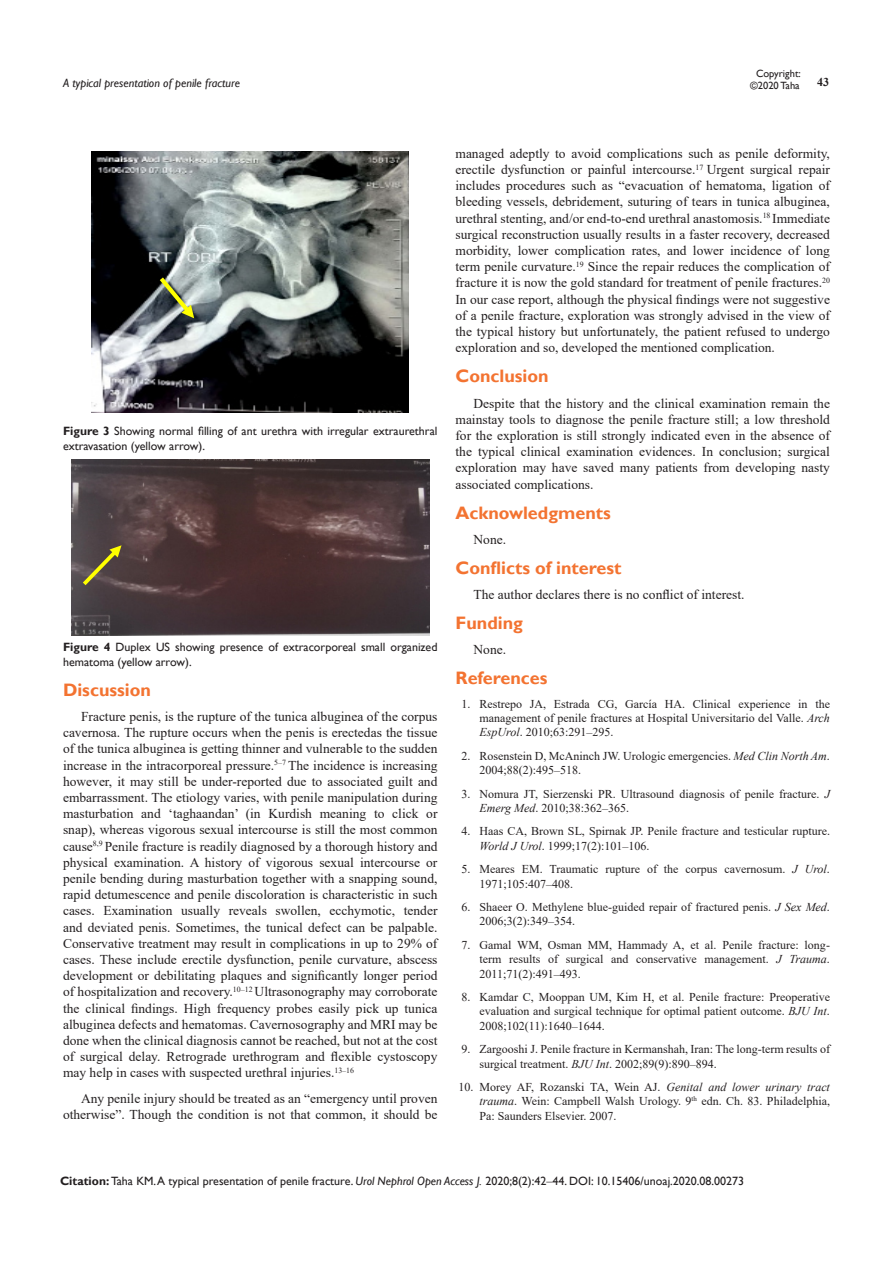
<style>
.page{position:relative;width:893px;height:1263px;background:#fff}
.page>*{position:absolute;margin:0;border:0;box-sizing:border-box;transform-origin:0 0}
.List_Paragraph{font:700 18px "Gill Sans";color:#f37331}
.t1{font:13.5px/16.2px "Times New Roman";color:#231f20;text-align:justify}
.t2{font:12px/14.4px "Times New Roman";color:#231f20}
.List_Paragraph-2{font:12px/14.4px "Gill Sans";color:#231f20}
.Citation{font:12px "Gill Sans";color:#231f20}
.t3{font:italic 12px "Gill Sans";color:#231f20}
.t4{font:700 12px "Times New Roman";color:#231f20}
.t5{font:10.5px/12.6px "Gill Sans";color:#231f20;text-align:center}
.s1{font-weight:700}
.s2{font-style:italic}
.s3{font-family:"Times New Roman"}
</style>
<div class="page">
<img style="left:92px;top:152px;width:317px;height:261px">
<svg style="left:156px;top:273px;width:38px;height:45px"></svg>
<img style="left:71px;top:460px;width:358px;height:175px">
<svg style="left:79px;top:545px;width:43px;height:44px"></svg>
<p class="t5" style="left:750px;top:67px;width:52px">Copyright: ©2020 Taha</p>
<p class="t3" style="left:63px;top:76px;width:179px">A typical presentation of penile fracture</p>
<p class="t4" style="left:817px;top:73px;width:13px">43</p>
<p class="List_Paragraph-2" style="left:63px;top:424px;width:376px"><span class="s1">Figure 3</span> Showing normal filling of ant urethra with irregular extraurethral extravasation (yellow arrow).</p>
<p class="List_Paragraph-2" style="left:63px;top:640px;width:376px"><span class="s1">Figure 4</span> Duplex US showing presence of extracorporeal small organized hematoma (yellow arrow).</p>
<p class="List_Paragraph" style="left:63px;top:679px;width:89px">Discussion</p>
<p class="t1" style="left:63px;top:708px;width:376px;text-indent:18px">Fracture penis, is the rupture of the tunica albuginea of the corpus cavernosa. The rupture occurs when the penis is erectedas the tissue of the tunica albuginea is getting thinner and vulnerable to the sudden increase in the intracorporeal pressure.<sup>5–7</sup> The incidence is increasing however, it may still be under-reported due to associated guilt and embarrassment. The etiology varies, with penile manipulation during masturbation and ‘taghaandan’ (in Kurdish meaning to click or snap), whereas vigorous sexual intercourse is still the most common cause<sup>8,9</sup> Penile fracture is readily diagnosed by a thorough history and physical examination. A history of vigorous sexual intercourse or penile bending during masturbation together with a snapping sound, rapid detumescence and penile discoloration is characteristic in such cases. Examination usually reveals swollen, ecchymotic, tender and deviated penis. Sometimes, the tunical defect can be palpable.<br>Conservative treatment may result in complications in up to 29% of cases. These include erectile dysfunction, penile curvature, abscess development or debilitating plaques and significantly longer period of hospitalization and recovery.<sup>10–12</sup> Ultrasonography may corroborate the clinical findings. High frequency probes easily pick up tunica albuginea defects and hematomas. Cavernosography and MRI may be done when the clinical diagnosis cannot be reached, but not at the cost of surgical delay. Retrograde urethrogram and flexible cystoscopy may help in cases with suspected urethral injuries.<sup>13–16</sup></p>
<p class="t1" style="left:63px;top:1089px;width:376px;text-align:right">Any penile injury should be treated as an “emergency until proven otherwise”. Though the condition is not that common, it should be</p>
<p class="t1" style="left:455px;top:145px;width:376px">managed adeptly to avoid complications such as penile deformity, erectile dysfunction or painful intercourse.<sup>17</sup> Urgent surgical repair includes procedures such as “evacuation of hematoma, ligation of bleeding vessels, debridement, suturing of tears in tunica albuginea, urethral stenting, and/or end-to-end urethral anastomosis.<sup>18</sup> Immediate surgical reconstruction usually results in a faster recovery, decreased morbidity, lower complication rates, and lower incidence of long term penile curvature.<sup>19</sup> Since the repair reduces the complication of fracture it is now the gold standard for treatment of penile fractures.<sup>20<br></sup>In our case report, although the physical findings were not suggestive of a penile fracture, exploration was strongly advised in the view of the typical history but unfortunately, the patient refused to undergo exploration and so, developed the mentioned complication.</p>
<p class="List_Paragraph" style="left:455px;top:365px;width:95px">Conclusion</p>
<p class="t1" style="left:455px;top:394px;width:376px;text-indent:18px">Despite that the history and the clinical examination remain the mainstay tools to diagnose the penile fracture still; a low threshold for the exploration is still strongly indicated even in the absence of the typical clinical examination evidences. In conclusion; surgical exploration may have saved many patients from developing nasty associated complications.</p>
<p class="List_Paragraph" style="left:455px;top:502px;width:157px">Acknowledgments</p>
<p class="t1" style="left:473px;top:531px;width:34px">None.</p>
<p class="List_Paragraph" style="left:455px;top:557px;width:168px">Conflicts of interest</p>
<p class="t1" style="left:473px;top:586px;width:273px">The author declares there is no conflict of interest.</p>
<p class="List_Paragraph" style="left:455px;top:612px;width:69px">Funding</p>
<p class="t1" style="left:473px;top:641px;width:34px">None.</p>
<p class="List_Paragraph" style="left:455px;top:667px;width:94px">References</p>
<p class="t2" style="left:479px;top:696px;width:352px;text-align:justify;text-indent:-18px">1. Restrepo JA, Estrada CG, García HA. Clinical experience in the management of penile fractures at Hospital Universitario del Valle. <span class="s2">Arch EspUrol</span>. 2010;63:291–295.</p>
<p class="t2" style="left:479px;top:748px;width:352px;text-indent:-18px">2. Rosenstein D, McAninch JW. Urologic emergencies. <span class="s2">Med Clin North Am</span>.<br>2004;88(2):495–518.</p>
<p class="t2" style="left:479px;top:786px;width:352px;text-indent:-18px">3. Nomura JT, Sierzenski PR. Ultrasound diagnosis of penile fracture. <span class="s2">J<br>Emerg Med</span>. 2010;38:362–365.</p>
<p class="t2" style="left:479px;top:824px;width:352px;text-indent:-18px">4. Haas CA, Brown SL, Spirnak JP. Penile fracture and testicular rupture.<br><span class="s2">World J Urol</span>. 1999;17(2):101–106.</p>
<p class="t2" style="left:479px;top:861px;width:352px;text-indent:-18px">5. Meares EM. Traumatic rupture of the corpus cavernosum. <span class="s2">J Urol</span>.<br>1971;105:407–408.</p>
<p class="t2" style="left:479px;top:899px;width:352px;text-indent:-18px">6. Shaeer O. Methylene blue-guided repair of fractured penis. <span class="s2">J Sex Med</span>.<br>2006;3(2):349–354.</p>
<p class="t2" style="left:479px;top:937px;width:352px;text-align:justify;text-indent:-18px">7. Gamal WM, Osman MM, Hammady A, et al. Penile fracture: long&shy;term results of surgical and conservative management. <span class="s2">J Trauma</span>.<br>2011;71(2):491–493.</p>
<p class="t2" style="left:479px;top:989px;width:352px;text-align:justify;text-indent:-18px">8. Kamdar C, Mooppan UM, Kim H, et al. Penile fracture: Preoperative evaluation and surgical technique for optimal patient outcome. <span class="s2">BJU Int</span>.<br>2008;102(11):1640–1644.</p>
<p class="t2" style="left:479px;top:1041px;width:352px;text-indent:-18px">9. Zargooshi J. Penile fracture in Kermanshah, Iran: The long-term results of surgical treatment. <span class="s2">BJU Int</span>. 2002;89(9):890–894.</p>
<p class="t2" style="left:479px;top:1079px;width:352px;text-align:justify;text-indent:-21px">10. Morey AF, Rozanski TA, Wein AJ. <span class="s2">Genital and lower urinary tract trauma</span>. Wein: Campbell Walsh Urology. 9<sup>th</sup> edn. Ch. 83. Philadelphia, Pa: Saunders Elsevier. 2007.</p>
<p class="Citation" style="left:60px;top:1174px;width:686px"><span class="s1">Citation:</span> Taha KM. A typical presentation of penile fracture. <span class="s2">Urol Nephrol Open Access J.</span> 2020;8(2):42<span class="s3">‒</span>44. DOI: 10.15406/unoaj.2020.08.00273</p>
</div>
